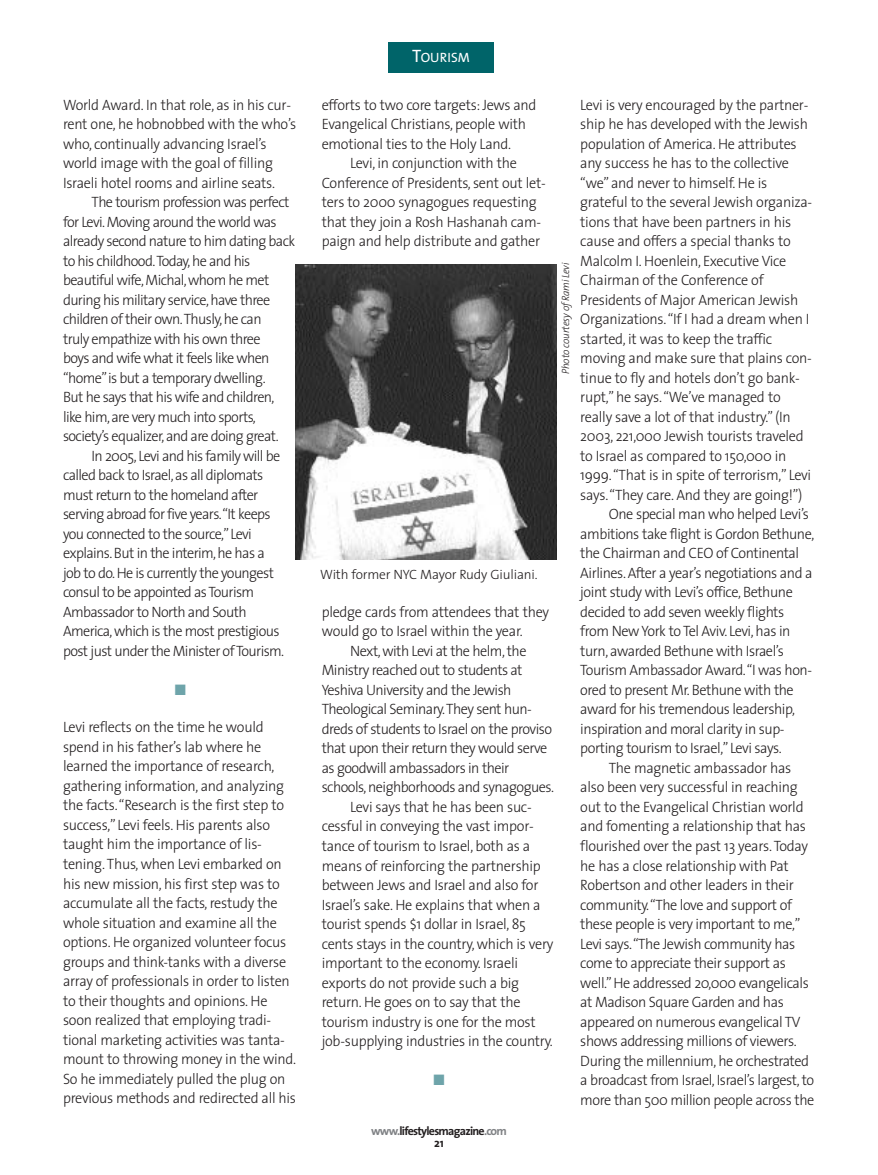
<style>
.page{position:relative;width:878px;height:1175px;background:#fff}
.page>*{position:absolute;margin:0;border:0;box-sizing:border-box;transform-origin:0 0}
.t1{font:300 15px/19.5px "The Sans";letter-spacing:-.03em;color:#231f20;scale:.95 1}
.t2{font:15px "Zapf Dingbats";color:#6ea4aa}
.t3{font:300 13.5px "The Sans";letter-spacing:-.01em;color:#231f20}
.t4{font:13.5px "The Sans";color:#fff}
.t5{font:700 12px/12px "The Sans";letter-spacing:-.06em;color:#231f20;text-align:center}
.t6{font:italic 300 10.5px "The Sans";letter-spacing:-.02em;color:#231f20;scale:.95 1}
.s1{font-size:18px}
.s2{color:#808285}
</style>
<div class="page">
<div style="left:388px;top:42px;width:106px;height:31px;background:#006469"></div>
<img style="left:295px;top:264px;width:262px;height:295px">
<p class="t1" style="left:63px;top:96px;width:247px">World Award. In that role, as in his cur&shy;rent one, he hobnobbed with the who’s who, continually advancing Israel’s world image with the goal of filling Israeli hotel rooms and airline seats.</p>
<p class="t1" style="left:63px;top:194px;width:246px;text-indent:28px">The tourism profession was perfect for Levi. Moving around the world was already second nature to him dating back to his childhood.Today,he and his beautiful wife,Michal,whom he met during his military service,have three children of their own.Thusly,he can<br>truly empathize with his own three<br>boys and wife what it feels like when “home”is but a temporary dwelling.<br>But he says that his wife and children, like him,are very much into sports, society’s equalizer,and are doing great.</p>
<p class="t1" style="left:63px;top:447px;width:234px;text-indent:28px">In 2005,Levi and his family will be called back to Israel,as all diplomats must return to the homeland after serving abroad for five years.“It keeps you connected to the source,”Levi explains. But in the interim,he has a job to do. He is currently the youngest consul to be appointed as Tourism Ambassador to North and South America,which is the most prestigious post just under the Minister of Tourism.</p>
<p class="t2" style="left:175px;top:682px;width:13px">■</p>
<p class="t1" style="left:63px;top:719px;width:247px">Levi reflects on the time he would spend in his father’s lab where he learned the importance of research, gathering information, and analyzing the facts.“Research is the first step to success,” Levi feels. His parents also taught him the importance of lis&shy;tening. Thus, when Levi embarked on his new mission, his first step was to accumulate all the facts, restudy the whole situation and examine all the options. He organized volunteer focus groups and think-tanks with a diverse array of professionals in order to listen to their thoughts and opinions. He soon realized that employing tradi&shy;tional marketing activities was tanta&shy;mount to throwing money in the wind.<br>So he immediately pulled the plug on previous methods and redirected all his</p>
<p class="t4" style="left:412px;top:52px;width:59px"><span class="s1">T</span>OURISM</p>
<p class="t1" style="left:321px;top:96px;width:228px">efforts to two core targets: Jews and<br>Evangelical Christians, people with emotional ties to the Holy Land.</p>
<p class="t1" style="left:321px;top:155px;width:237px;text-align:center">Levi, in conjunction with the Conference of Presidents, sent out let&shy;ters to 2000 synagogues requesting that they join a Rosh Hashanah cam&shy;paign and help distribute and gather</p>
<p class="t3" style="left:320px;top:569px;width:219px">With former NYC Mayor Rudy Giuliani.</p>
<p class="t1" style="left:321px;top:603px;width:241px">pledge cards from attendees that they</p>
<p class="t1" style="left:321px;top:623px;width:213px">would go to Israel within the year.</p>
<p class="t1" style="left:350px;top:642px;width:187px">Next, with Levi at the helm, the</p>
<p class="t1" style="left:321px;top:662px;width:213px">Ministry reached out to students at</p>
<p class="t1" style="left:321px;top:681px;width:201px">Yeshiva University and the Jewish</p>
<p class="t1" style="left:321px;top:701px;width:223px">Theological Seminary.They sent hun-</p>
<p class="t1" style="left:321px;top:720px;width:244px">dreds of students to Israel on the proviso</p>
<p class="t1" style="left:321px;top:740px;width:239px">that upon their return they would serve</p>
<p class="t1" style="left:321px;top:759px;width:199px">as goodwill ambassadors in their</p>
<p class="t1" style="left:321px;top:779px;width:246px">schools, neighborhoods and synagogues.</p>
<p class="t1" style="left:350px;top:798px;width:192px">Levi says that he has been suc-</p>
<p class="t1" style="left:321px;top:818px;width:225px">cessful in conveying the vast impor-</p>
<p class="t1" style="left:321px;top:837px;width:221px">tance of tourism to Israel, both as a</p>
<p class="t1" style="left:321px;top:857px;width:232px">means of reinforcing the partnership</p>
<p class="t1" style="left:321px;top:876px;width:230px">between Jews and Israel and also for</p>
<p class="t1" style="left:321px;top:896px;width:232px">Israel’s sake. He explains that when a</p>
<p class="t1" style="left:321px;top:915px;width:216px">tourist spends $1 dollar in Israel, 85</p>
<p class="t1" style="left:321px;top:935px;width:245px">cents stays in the country, which is very</p>
<p class="t1" style="left:321px;top:954px;width:208px">important to the economy. Israeli</p>
<p class="t1" style="left:321px;top:974px;width:209px">exports do not provide such a big</p>
<p class="t1" style="left:321px;top:993px;width:211px">return. He goes on to say that the</p>
<p class="t1" style="left:321px;top:1013px;width:227px">tourism industry is one for the most</p>
<p class="t1" style="left:321px;top:1032px;width:245px">job-supplying industries in the country.</p>
<p class="t2" style="left:433px;top:1072px;width:13px">■</p>
<p class="t5" style="left:371px;top:1126px;width:137px"><span class="s2">www.</span>lifestylesmagazine<span class="s2">.com<br></span>21</p>
<p class="t1" style="left:580px;top:96px;width:241px">Levi is very encouraged by the partner-</p>
<p class="t1" style="left:580px;top:116px;width:241px">ship he has developed with the Jewish</p>
<p class="t1" style="left:580px;top:135px;width:229px">population of America. He attributes</p>
<p class="t1" style="left:580px;top:155px;width:221px">any success he has to the collective</p>
<p class="t1" style="left:580px;top:174px;width:198px">“we” and never to himself. He is</p>
<p class="t1" style="left:580px;top:194px;width:245px">grateful to the several Jewish organiza-</p>
<p class="t1" style="left:580px;top:213px;width:223px">tions that have been partners in his</p>
<p class="t1" style="left:580px;top:233px;width:223px">cause and offers a special thanks to</p>
<p class="t1" style="left:580px;top:252px;width:218px">Malcolm I. Hoenlein, Executive Vice</p>
<p class="t1" style="left:580px;top:272px;width:194px">Chairman of the Conference of</p>
<p class="t1" style="left:580px;top:291px;width:231px">Presidents of Major American Jewish</p>
<p class="t1" style="left:580px;top:311px;width:243px">Organizations.“If I had a dream when I</p>
<p class="t1" style="left:580px;top:330px;width:203px">started, it was to keep the traffic</p>
<p class="t1" style="left:580px;top:350px;width:245px">moving and make sure that plains con-</p>
<p class="t1" style="left:580px;top:369px;width:233px">tinue to fly and hotels don’t go bank-</p>
<p class="t1" style="left:580px;top:389px;width:212px">rupt,” he says.“We’ve managed to</p>
<p class="t1" style="left:580px;top:408px;width:223px">really save a lot of that industry.” (In</p>
<p class="t1" style="left:580px;top:428px;width:237px">2003, 221,000 Jewish tourists traveled</p>
<p class="t1" style="left:580px;top:447px;width:218px">to Israel as compared to 150,000 in</p>
<p class="t1" style="left:580px;top:467px;width:244px">1999.“That is in spite of terrorism,” Levi</p>
<p class="t1" style="left:580px;top:486px;width:235px">says.“They care. And they are going!”)</p>
<p class="t1" style="left:609px;top:506px;width:212px">One special man who helped Levi’s</p>
<p class="t1" style="left:580px;top:525px;width:248px">ambitions take flight is Gordon Bethune,</p>
<p class="t1" style="left:580px;top:545px;width:232px">the Chairman and CEO of Continental</p>
<p class="t1" style="left:580px;top:564px;width:246px">Airlines. After a year’s negotiations and a</p>
<p class="t1" style="left:580px;top:584px;width:225px">joint study with Levi’s office, Bethune</p>
<p class="t1" style="left:580px;top:603px;width:216px">decided to add seven weekly flights</p>
<p class="t1" style="left:580px;top:623px;width:223px">from New York to Tel Aviv. Levi, has in</p>
<p class="t1" style="left:580px;top:642px;width:216px">turn, awarded Bethune with Israel’s</p>
<p class="t1" style="left:580px;top:662px;width:245px">Tourism Ambassador Award.“I was hon-</p>
<p class="t1" style="left:580px;top:681px;width:226px">ored to present Mr. Bethune with the</p>
<p class="t1" style="left:580px;top:701px;width:227px">award for his tremendous leadership,</p>
<p class="t1" style="left:580px;top:720px;width:216px">inspiration and moral clarity in sup-</p>
<p class="t1" style="left:580px;top:740px;width:214px">porting tourism to Israel,”Levi says.</p>
<p class="t1" style="left:609px;top:759px;width:193px">The magnetic ambassador has</p>
<p class="t1" style="left:580px;top:779px;width:230px">also been very successful in reaching</p>
<p class="t1" style="left:580px;top:798px;width:236px">out to the Evangelical Christian world</p>
<p class="t1" style="left:580px;top:818px;width:239px">and fomenting a relationship that has</p>
<p class="t1" style="left:580px;top:837px;width:241px">flourished over the past 13 years. Today</p>
<p class="t1" style="left:580px;top:857px;width:221px">he has a close relationship with Pat</p>
<p class="t1" style="left:580px;top:876px;width:226px">Robertson and other leaders in their</p>
<p class="t1" style="left:580px;top:896px;width:224px">community.“The love and support of</p>
<p class="t1" style="left:580px;top:915px;width:233px">these people is very important to me,”</p>
<p class="t1" style="left:580px;top:935px;width:228px">Levi says.“The Jewish community has</p>
<p class="t1" style="left:580px;top:954px;width:218px">come to appreciate their support as</p>
<p class="t1" style="left:580px;top:974px;width:242px">well.”He addressed 20,000 evangelicals</p>
<p class="t1" style="left:580px;top:993px;width:216px">at Madison Square Garden and has</p>
<p class="t1" style="left:580px;top:1013px;width:233px">appeared on numerous evangelical TV</p>
<p class="t1" style="left:580px;top:1032px;width:229px">shows addressing millions of viewers.</p>
<p class="t1" style="left:580px;top:1052px;width:242px">During the millennium, he orchestrated</p>
<p class="t1" style="left:580px;top:1071px;width:248px">a broadcast from Israel, Israel’s largest, to</p>
<p class="t1" style="left:580px;top:1091px;width:248px">more than 500 million people across the</p>
<p class="t6" style="left:561px;top:374px;width:119px;rotate:-90deg">Photo courtesy of Rami Levi</p>
</div>
